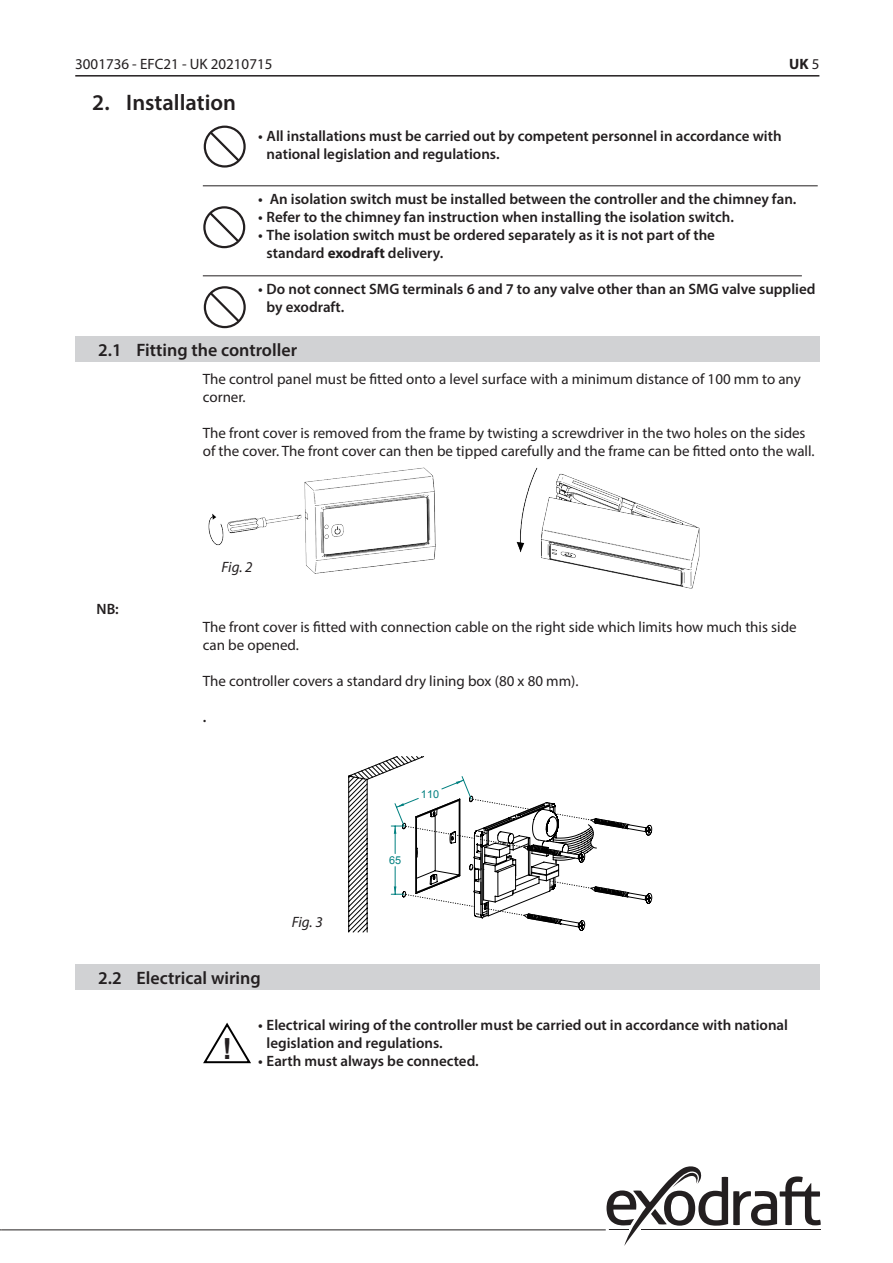
<style>
.page{position:relative;width:893px;height:1263px;background:#fff}
.page>*{position:absolute;margin:0;border:0;box-sizing:border-box;transform-origin:0 0}
.t1{font:700 29.1px "Arial";color:#231f20}
.t2{font:600 22.5px "Myriad Pro";color:#231f20}
.t3{font:600 18px "Myriad Pro";color:#231f20}
.Normal_semibold_Inde{font:600 15px/18px "Myriad Pro";color:#231f20}
.Normal_Indent_30{font:15px/18px "Myriad Pro";color:#231f20}
.Normal_kursiv{font:italic 15px "Myriad Pro";letter-spacing:-.01em;color:#231f20}
.t4{font:700 15px "Myriad Pro";color:#231f20}
.Normal_Indent_30_sem{font:600 15px "Myriad Pro";color:#231f20}
.t5{font:10.8px "Arial";color:#008080}
.s1{font-weight:400}
.s2{font-weight:700}
</style>
<div class="page">
<svg style="left:606px;top:1166px;width:215px;height:80px"></svg>
<hr style="left:1px;top:1229px;width:605px;height:1px;background:#231f20">
<hr style="left:75px;top:75px;width:744px;height:2px;background:#231f20">
<hr style="left:203px;top:185px;width:615px;height:1px;background:#231f20">
<hr style="left:203px;top:275px;width:599px;height:1px;background:#231f20">
<div style="left:75px;top:336px;width:744px;height:26px;background:#d1d2d4"></div>
<img style="left:209px;top:468px;width:226px;height:106px">
<img style="left:516px;top:468px;width:183px;height:120px">
<svg style="left:348px;top:756px;width:304px;height:177px"></svg>
<div style="left:75px;top:964px;width:744px;height:25px;background:#d1d2d4"></div>
<svg style="left:203px;top:1022px;width:48px;height:42px"></svg>
<div style="left:204px;top:126px;width:42px;height:42px;border:2px solid #231f20;border-radius:50%"></div>
<svg style="left:207px;top:129px;width:35px;height:35px"></svg>
<div style="left:203px;top:206px;width:42px;height:42px;border:2px solid #231f20;border-radius:50%"></div>
<svg style="left:207px;top:209px;width:35px;height:36px"></svg>
<div style="left:204px;top:286px;width:42px;height:42px;border:2px solid #231f20;border-radius:50%"></div>
<svg style="left:207px;top:289px;width:35px;height:36px"></svg>
<p class="Normal_Indent_30" style="left:75px;top:55px;width:199px">3001736 - EFC21 - UK 20210715</p>
<p class="t4" style="left:789px;top:54px;width:32px">UK <span class="s1">5</span></p>
<p class="t2" style="left:92px;top:89px;width:145px">2. Installation</p>
<p class="Normal_semibold_Inde" style="left:267px;top:127px;width:516px;text-indent:-9px">• All installations must be carried out by competent personnel in accordance with national legislation and regulations.</p>
<p class="Normal_semibold_Inde" style="left:258px;top:190px;width:540px">• An isolation switch must be installed between the controller and the chimney fan.</p>
<p class="Normal_semibold_Inde" style="left:258px;top:208px;width:477px">• Refer to the chimney fan instruction when installing the isolation switch.</p>
<p class="Normal_semibold_Inde" style="left:267px;top:226px;width:450px;text-indent:-9px">• The isolation switch must be ordered separately as it is not part of the standard <span class="s2">exodraft</span> delivery.</p>
<p class="Normal_semibold_Inde" style="left:267px;top:280px;width:550px;text-indent:-9px">• Do not connect SMG terminals 6 and 7 to any valve other than an SMG valve supplied by exodraft.</p>
<p class="t3" style="left:98px;top:338px;width:200px">2.1 Fitting the controller</p>
<p class="Normal_Indent_30" style="left:203px;top:370px;width:599px">The control panel must be fitted onto a level surface with a minimum distance of 100 mm to any corner.</p>
<p class="Normal_Indent_30" style="left:203px;top:424px;width:613px">The front cover is removed from the frame by twisting a screwdriver in the two holes on the sides of the cover. The front cover can then be tipped carefully and the frame can be fitted onto the wall.</p>
<p class="Normal_semibold_Inde" style="left:97px;top:599px;width:24px">NB:</p>
<p class="Normal_kursiv" style="left:222px;top:557px;width:33px">Fig. 2</p>
<p class="Normal_Indent_30" style="left:203px;top:617px;width:595px">The front cover is fitted with connection cable on the right side which limits how much this side can be opened.</p>
<p class="Normal_Indent_30" style="left:203px;top:671px;width:377px">The controller covers a standard dry lining box (80 x 80 mm).</p>
<p class="Normal_Indent_30_sem" style="left:203px;top:707px;width:5px">.</p>
<p class="Normal_kursiv" style="left:292px;top:912px;width:33px">Fig. 3</p>
<p class="t5" style="left:421px;top:786px;width:20px">110</p>
<p class="t5" style="left:389px;top:853px;width:14px">65</p>
<p class="t3" style="left:98px;top:966px;width:164px">2.2 Electrical wiring</p>
<p class="t1" style="left:222px;top:1028px;width:11px">!</p>
<p class="Normal_semibold_Inde" style="left:267px;top:1015px;width:523px;text-indent:-9px">• Electrical wiring of the controller must be carried out in accordance with national legislation and regulations.</p>
<p class="Normal_semibold_Inde" style="left:258px;top:1051px;width:222px">• Earth must always be connected.</p>
</div>
